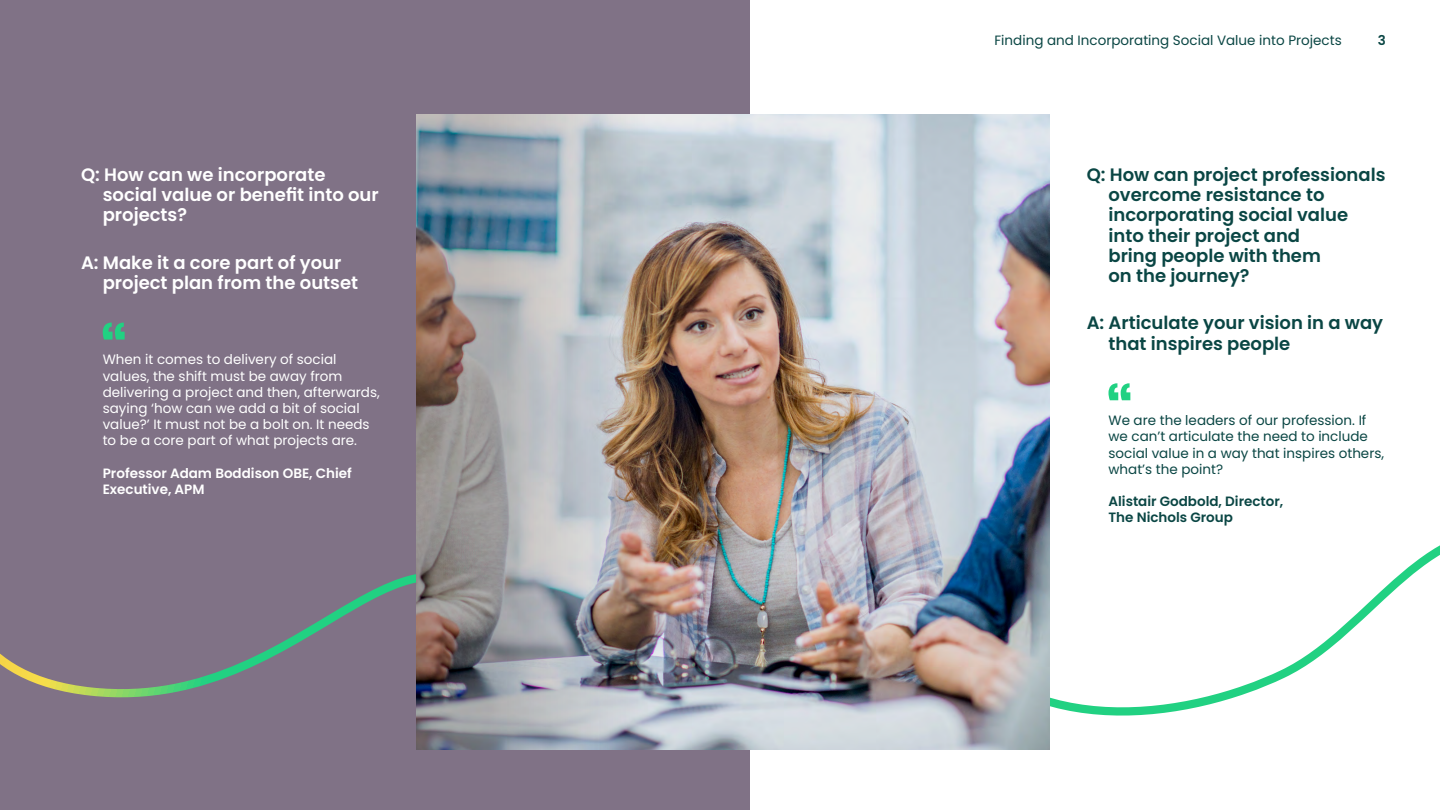
<style>
.page{position:relative;width:1440px;height:810px;background:#fff}
.page>*{position:absolute;margin:0;border:0;box-sizing:border-box;transform-origin:0 0}
.t1{font:600 18px/20.2px "Poppins";color:#0a4644}
.t2{font:600 18px/20.2px "Poppins";color:#fff}
.t3{font:13.5px/16.2px "Poppins";color:#fff}
.t4{font:13.5px/16.2px "Poppins";color:#0a4644}
.t5{font:600 13.5px/16.2px "Poppins";color:#fff}
.t6{font:600 13.5px/16.2px "Poppins";color:#0a4644}
</style>
<div class="page">
<div style="left:0;top:0;width:750px;height:810px;background:#807286"></div>
<svg style="left:103px;top:323px;width:22px;height:17px"></svg>
<svg style="left:0;top:392px;width:1440px;height:324px"></svg>
<svg style="left:1108px;top:383px;width:22px;height:17px"></svg>
<img style="left:416px;top:115px;width:634px;height:635px">
<h1 class="t2" style="left:103px;top:165px;width:278px;text-indent:-22px">Q: How can we incorporate social value or benefit into our projects?</h1>
<h1 class="t2" style="left:103px;top:252px;width:257px;text-indent:-22px">A: Make it a core part of your project plan from the outset</h1>
<p class="t3" style="left:103px;top:352px;width:279px">When it comes to delivery of social values, the shift must be away from delivering a project and then, afterwards, saying ‘how can we add a bit of social value?’ It must not be a bolt on. It needs to be a core part of what projects are.</p>
<p class="t5" style="left:103px;top:465px;width:251px">Professor Adam Boddison OBE, Chief<br>Executive, APM</p>
<p class="t4" style="left:994px;top:32px;width:349px">Finding and Incorporating Social Value into Projects</p>
<p class="t6" style="left:1378px;top:32px;width:10px">3</p>
<h1 class="t1" style="left:1108px;top:165px;width:279px;text-indent:-22px">Q: How can project professionals overcome resistance to incorporating social value into their project and<br>bring people with them<br>on the journey?</h1>
<h1 class="t1" style="left:1108px;top:313px;width:276px;text-indent:-22px">A: Articulate your vision in a way that inspires people</h1>
<p class="t4" style="left:1108px;top:412px;width:277px">We are the leaders of our profession. If we can’t articulate the need to include social value in a way that inspires others, what’s the point?</p>
<p class="t6" style="left:1108px;top:493px;width:176px">Alistair Godbold, Director,<br>The Nichols Group</p>
</div>
